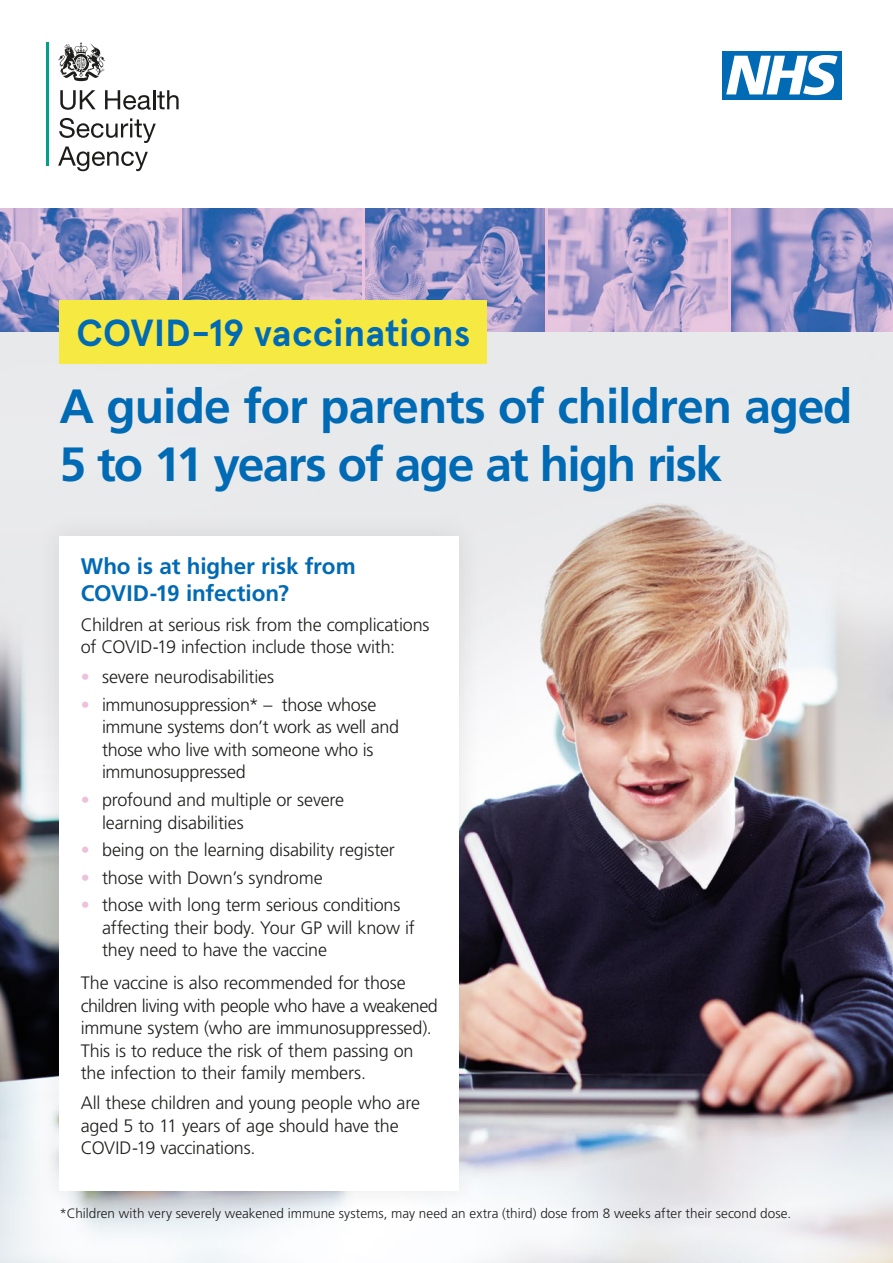
<style>
.page{position:relative;width:893px;height:1263px;background:#fff}
.page>*{position:absolute;margin:0;border:0;box-sizing:border-box;transform-origin:0 0}
.t1{font:700 48px/58.5px "Frutiger LT Pro";letter-spacing:-.025em;color:#006ab4}
.t2{font:700 37.5px "Apercu Pro";letter-spacing:.005em;color:#006ab4}
.Body{font:700 22.5px/27px "Frutiger LT Pro";letter-spacing:-.005em;color:#006ab4}
.Body-2{font:300 18px/22.5px "Frutiger LT Pro";letter-spacing:-.01em;color:#1d1d1b}
.Body-3{font:300 13.5px "Frutiger LT Pro";letter-spacing:.005em;color:#1d1d1b}
.s1{color:#edc1dc}
</style>
<div class="page">
<img style="left:0;top:332px;width:893px;height:931px">
<div style="left:723px;top:51px;width:119px;height:48px;background:#006ab4"></div>
<svg style="left:726px;top:55px;width:111px;height:40px"></svg>
<hr style="left:47px;top:43px;width:2px;height:123px;background:#00a188">
<svg style="left:58px;top:43px;width:47px;height:38px"></svg>
<svg style="left:60px;top:90px;width:36px;height:20px"></svg>
<svg style="left:105px;top:90px;width:74px;height:20px"></svg>
<svg style="left:58px;top:118px;width:98px;height:53px"></svg>
<img style="left:0;top:208px;width:179px;height:124px">
<img style="left:549px;top:208px;width:178px;height:124px">
<img style="left:731px;top:208px;width:162px;height:124px">
<img style="left:183px;top:208px;width:178px;height:92px">
<img style="left:366px;top:208px;width:178px;height:124px">
<div style="left:60px;top:300px;width:427px;height:64px;background:#f6e942"></div>
<div style="left:36px;top:512px;width:447px;height:702px;background:#1d1d1b;opacity:.1"></div>
<div style="left:60px;top:536px;width:399px;height:655px;background:#fff"></div>
<p class="t2" style="left:77px;top:304px;width:395px">COVID-19 vaccinations</p>
<p class="t1" style="left:60px;top:377px;width:794px">A guide for parents of children aged<br>5 to 11 years of age at high risk</p>
<p class="Body" style="left:81px;top:553px;width:276px">Who is at higher risk from<br>COVID-19 infection?</p>
<p class="Body-2" style="left:81px;top:613px;width:350px">Children at serious risk from the complications of COVID-19 infection include those with:</p>
<p class="Body-2" style="left:81px;top:666px;width:195px"><span class="s1">•</span> severe neurodisabilities</p>
<p class="Body-2" style="left:102px;top:694px;width:299px;text-indent:-21px"><span class="s1">•</span> immunosuppression* – those whose immune systems don’t work as well and those who live with someone who is immunosuppressed</p>
<p class="Body-2" style="left:102px;top:789px;width:244px;text-indent:-21px"><span class="s1">•</span> profound and multiple or severe learning disabilities</p>
<p class="Body-2" style="left:81px;top:839px;width:316px"><span class="s1">•</span> being on the learning disability register</p>
<p class="Body-2" style="left:81px;top:866px;width:243px"><span class="s1">•</span> those with Down’s syndrome</p>
<p class="Body-2" style="left:102px;top:894px;width:314px;text-indent:-21px"><span class="s1">•</span> those with long term serious conditions affecting their body. Your GP will know if they need to have the vaccine</p>
<p class="Body-2" style="left:81px;top:972px;width:359px">The vaccine is also recommended for those children living with people who have a weakened immune system (who are immunosuppressed).<br>This is to reduce the risk of them passing on the infection to their family members.</p>
<p class="Body-2" style="left:81px;top:1092px;width:341px">All these children and young people who are aged 5 to 11 years of age should have the<br>COVID-19 vaccinations.</p>
<p class="Body-3" style="left:60px;top:1205px;width:733px">*Children with very severely weakened immune systems, may need an extra (third) dose from 8 weeks after their second dose.</p>
</div>
